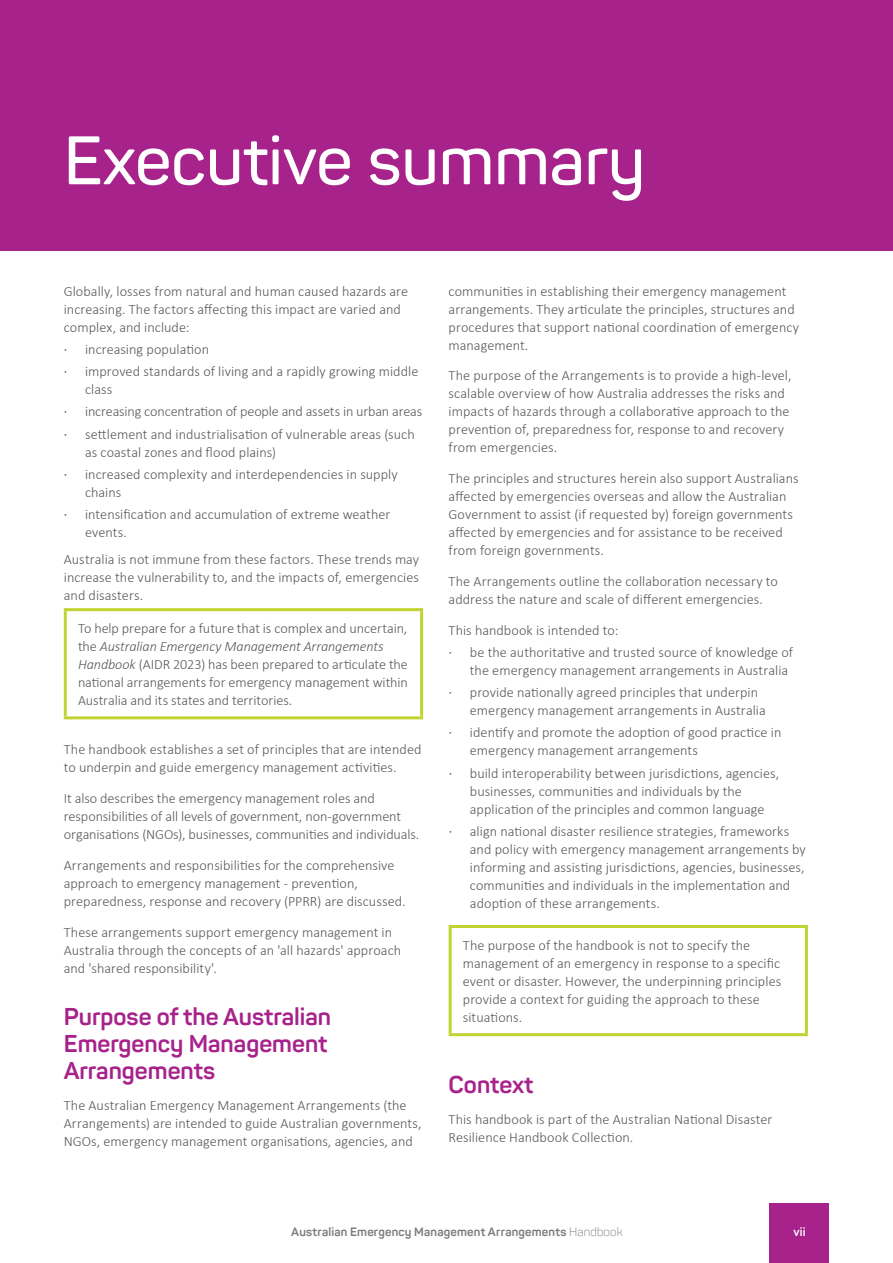
<style>
.page{position:relative;width:893px;height:1263px;background:#fff}
.page>*{position:absolute;margin:0;border:0;box-sizing:border-box;transform-origin:0 0}
.t1{font:600 67.5px "Panton";color:#fff}
.t2{font:700 24px/27px "Panton";color:#a7228b}
.t3{font:300 14.25px/18px "Calibri";color:#58595b}
.t4{font:700 12px "Panton";letter-spacing:.015em;color:#7a7b7e}
.t5{font:700 12px "Panton";color:#fff}
.s1{font-weight:400}
.s2{font-style:italic}
.s3{font-weight:300}
</style>
<div class="page">
<div style="left:770px;top:1203px;width:59px;height:60px;background:#a7228b"></div>
<div style="left:0;top:0;width:893px;height:250px;background:#a7228b"></div>
<hr style="left:64px;top:608px;width:359px;height:3px;background:#c0d330">
<hr style="left:64px;top:611px;width:3px;height:105px;background:#c0d330">
<hr style="left:420px;top:611px;width:3px;height:105px;background:#c0d330">
<hr style="left:64px;top:716px;width:359px;height:3px;background:#c0d330">
<hr style="left:449px;top:925px;width:359px;height:3px;background:#c0d330">
<hr style="left:449px;top:928px;width:3px;height:105px;background:#c0d330">
<hr style="left:805px;top:928px;width:3px;height:105px;background:#c0d330">
<hr style="left:449px;top:1033px;width:359px;height:3px;background:#c0d330">
<h1 class="t1" style="left:64px;top:119px;width:583px">Executive summary</h1>
<p class="t3" style="left:64px;top:282px;width:346px">Globally, losses from natural and human caused hazards are increasing. The factors affecting this impact are varied and complex, and include:</p>
<p class="t3" style="left:64px;top:338px;width:356px;line-height:22.2px"><span class="s1">·</span> increasing population<br><span class="s1">·</span> improved standards of living and a rapidly growing middle</p>
<p class="t3" style="left:64px;top:378px;width:360px;line-height:22.2px;text-indent:21px">class<br><span class="s1">·</span> increasing concentration of people and assets in urban areas <span class="s1">·</span> settlement and industrialisation of vulnerable areas (such</p>
<p class="t3" style="left:64px;top:441px;width:335px;line-height:22.2px;text-indent:21px">as coastal zones and flood plains)<br><span class="s1">·</span> increased complexity and interdependencies in supply</p>
<p class="t3" style="left:64px;top:481px;width:328px;line-height:22.2px;text-indent:21px">chains<br><span class="s1">·</span> intensification and accumulation of extreme weather</p>
<p class="t3" style="left:64px;top:519px;width:357px;line-height:26.5px;text-indent:21px">events.<br>Australia is not immune from these factors. These trends may</p>
<p class="t3" style="left:64px;top:568px;width:357px">increase the vulnerability to, and the impacts of, emergencies and disasters.</p>
<p class="t3" style="left:78px;top:619px;width:331px">To help prepare for a future that is complex and uncertain, the <span class="s2">Australian Emergency Management Arrangements Handbook</span> (AIDR 2023) has been prepared to articulate the national arrangements for emergency management within Australia and its states and territories.</p>
<p class="t3" style="left:64px;top:740px;width:359px">The handbook establishes a set of principles that are intended to underpin and guide emergency management activities.</p>
<p class="t3" style="left:64px;top:789px;width:357px">It also describes the emergency management roles and responsibilities of all levels of government, non-government organisations (NGOs), businesses, communities and individuals.</p>
<p class="t3" style="left:64px;top:856px;width:343px">Arrangements and responsibilities for the comprehensive approach to emergency management - prevention, preparedness, response and recovery (PPRR) are discussed.</p>
<p class="t3" style="left:64px;top:923px;width:339px">These arrangements support emergency management in<br>Australia through the concepts of an 'all hazards' approach and 'shared responsibility'.</p>
<h2 class="t2" style="left:64px;top:1003px;width:269px">Purpose of the Australian<br>Emergency Management<br>Arrangements</h2>
<p class="t3" style="left:64px;top:1096px;width:359px">The Australian Emergency Management Arrangements (the<br>Arrangements) are intended to guide Australian governments,<br>NGOs, emergency management organisations, agencies, and</p>
<p class="t3" style="left:449px;top:282px;width:352px">communities in establishing their emergency management arrangements. They articulate the principles, structures and procedures that support national coordination of emergency management.</p>
<p class="t3" style="left:449px;top:366px;width:344px">The purpose of the Arrangements is to provide a high-level, scalable overview of how Australia addresses the risks and impacts of hazards through a collaborative approach to the prevention of, preparedness for, response to and recovery from emergencies.</p>
<p class="t3" style="left:449px;top:469px;width:351px">The principles and structures herein also support Australians affected by emergencies overseas and allow the Australian Government to assist (if requested by) foreign governments affected by emergencies and for assistance to be received from foreign governments.</p>
<p class="t3" style="left:449px;top:572px;width:331px">The Arrangements outline the collaboration necessary to address the nature and scale of different emergencies.</p>
<p class="t3" style="left:449px;top:619px;width:346px;line-height:22.2px">This handbook is intended to:<br><span class="s1">·</span> be the authoritative and trusted source of knowledge of</p>
<p class="t3" style="left:449px;top:659px;width:341px;line-height:22.2px;text-indent:21px">the emergency management arrangements in Australia <span class="s1">·</span> provide nationally agreed principles that underpin</p>
<p class="t3" style="left:449px;top:699px;width:334px;line-height:22.2px;text-align:center">emergency management arrangements in Australia<br><span class="s1">·</span> identify and promote the adoption of good practice in</p>
<p class="t3" style="left:449px;top:739px;width:332px;line-height:22.2px;text-indent:21px">emergency management arrangements<br><span class="s1">·</span> build interoperability between jurisdictions, agencies,</p>
<p class="t3" style="left:470px;top:782px;width:296px">businesses, communities and individuals by the application of the principles and common language</p>
<p class="t3" style="left:470px;top:822px;width:337px;text-indent:-21px"><span class="s1">·</span> align national disaster resilience strategies, frameworks and policy with emergency management arrangements by informing and assisting jurisdictions, agencies, businesses, communities and individuals in the implementation and adoption of these arrangements.</p>
<p class="t3" style="left:463px;top:936px;width:320px">The purpose of the handbook is not to specify the management of an emergency in response to a specific event or disaster. However, the underpinning principles provide a context for guiding the approach to these situations.</p>
<h2 class="t2" style="left:449px;top:1071px;width:87px">Context</h2>
<p class="t3" style="left:449px;top:1110px;width:325px">This handbook is part of the Australian National Disaster<br>Resilience Handbook Collection.</p>
<p class="t4" style="left:291px;top:1225px;width:333px">Australian Emergency Management Arrangements <span class="s3">Handbook</span></p>
<p class="t5" style="left:793px;top:1225px;width:14px">vii</p>
</div>
